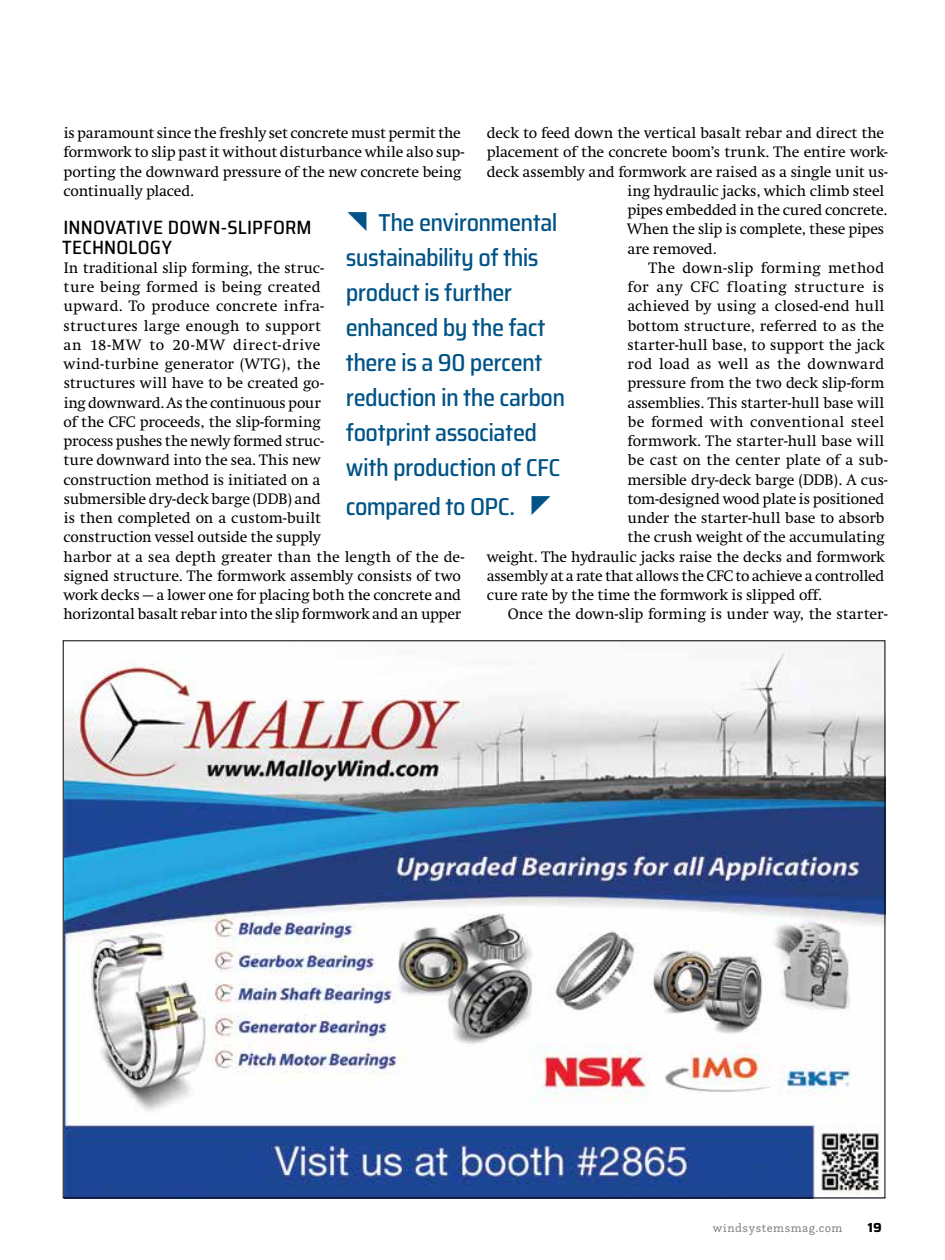
<style>
.page{position:relative;width:945px;height:1260px;background:#fff}
.page>*{position:absolute;margin:0;border:0;box-sizing:border-box;transform-origin:0 0}
.t1{font:500 semi-condensed 24.5px/35px "Saira";letter-spacing:-.02em;color:#005387}
.t2{font:500 semi-condensed 19.25px/19.2px "Saira";letter-spacing:.015em;color:#000}
.t3{font:15.75px/19.2px "Swift";letter-spacing:-.005em;color:#000}
.t4{font:15.75px "Swift";letter-spacing:.015em;color:#000}
.t5{font:15.75px "Swift";letter-spacing:.04em;color:#000}
.t6{font:15.75px "Swift";letter-spacing:.025em;color:#000}
.t7{font:15.75px "Swift";letter-spacing:.02em;color:#000}
.t8{font:700 13.12px "Saira";color:#000}
.t9{font:12.25px "Questa Slab";letter-spacing:.05em;color:#808285}
</style>
<div class="page">
<img style="left:65px;top:643px;width:818px;height:553px">
<p class="t3" style="left:487px;top:124px;width:399px">deck to feed down the vertical basalt rebar and direct the</p>
<p class="t3" style="left:487px;top:143px;width:402px">placement of the concrete boom’s trunk. The entire work-</p>
<p class="t3" style="left:487px;top:162px;width:402px">deck assembly and formwork are raised as a single unit us-</p>
<p class="t3" style="left:628px;top:181px;width:258px">ing hydraulic jacks, which climb steel</p>
<p class="t3" style="left:627px;top:201px;width:261px">pipes embedded in the cured concrete.</p>
<p class="t3" style="left:627px;top:220px;width:259px">When the slip is complete, these pipes</p>
<p class="t3" style="left:627px;top:239px;width:91px">are removed.</p>
<p class="t7" style="left:648px;top:259px;width:238px">The down-slip forming method</p>
<p class="t5" style="left:628px;top:279px;width:258px">for any CFC floating structure is</p>
<p class="t3" style="left:627px;top:297px;width:259px">achieved by using a closed-end hull</p>
<p class="t3" style="left:628px;top:316px;width:258px">bottom structure, referred to as the</p>
<p class="t3" style="left:628px;top:335px;width:259px">starter-hull base, to support the jack</p>
<p class="t6" style="left:628px;top:356px;width:259px">rod load as well as the downward</p>
<p class="t3" style="left:627px;top:374px;width:259px">pressure from the two deck slip-form</p>
<p class="t3" style="left:627px;top:393px;width:259px">assemblies. This starter-hull base will</p>
<p class="t4" style="left:628px;top:413px;width:258px">be formed with conventional steel</p>
<p class="t3" style="left:628px;top:432px;width:259px">formwork. The starter-hull base will</p>
<p class="t3" style="left:628px;top:451px;width:261px">be cast on the center plate of a sub-</p>
<p class="t3" style="left:628px;top:470px;width:262px">mersible dry-deck barge (DDB). A cus-</p>
<p class="t3" style="left:628px;top:489px;width:259px">tom-designed wood plate is positioned</p>
<p class="t3" style="left:627px;top:509px;width:258px">under the starter-hull base to absorb</p>
<p class="t3" style="left:628px;top:528px;width:259px">the crush weight of the accumulating</p>
<p class="t3" style="left:487px;top:547px;width:399px">weight. The hydraulic jacks raise the decks and formwork</p>
<p class="t3" style="left:487px;top:566px;width:399px">assembly at a rate that allows the CFC to achieve a controlled</p>
<p class="t3" style="left:487px;top:586px;width:336px">cure rate by the time the formwork is slipped off.</p>
<p class="t3" style="left:508px;top:605px;width:381px">Once the down-slip forming is under way, the starter-</p>
<p class="t3" style="left:64px;top:124px;width:402px">is paramount since the freshly set concrete must permit the formwork to slip past it without disturbance while also sup&shy;porting the downward pressure of the new concrete being continually placed.</p>
<p class="t2" style="left:62px;top:218px;width:251px">INNOVATIVE DOWN-SLIPFORM<br>TECHNOLOGY</p>
<p class="t3" style="left:63px;top:258px;width:402px">In traditional slip forming, the struc-<br>ture being formed is being created<br>upward. To produce concrete infra-<br>structures large enough to support<br>an 18-MW to 20-MW direct-drive<br>wind-turbine generator (WTG), the<br>structures will have to be created go-<br>ing downward. As the continuous pour<br>of the CFC proceeds, the slip-forming<br>process pushes the newly formed struc-<br>ture downward into the sea. This new<br>construction method is initiated on a<br>submersible dry-deck barge (DDB) and<br>is then completed on a custom-built<br>construction vessel outside the supply<br>harbor at a sea depth greater than the length of the de&shy;signed structure. The formwork assembly consists of two work decks — a lower one for placing both the concrete and horizontal basalt rebar into the slip formwork and an upper</p>
<h1 class="t1" style="left:346px;top:205px;width:221px;text-indent:33px">The environmental sustainability of this product is further enhanced by the fact there is a 90 percent reduction in the carbon footprint associated with production of CFC</h1>
<h1 class="t1" style="left:346px;top:488px;width:171px">compared to OPC.</h1>
<p class="t9" style="left:713px;top:1220px;width:131px">windsystemsmag.com</p>
<p class="t8" style="left:868px;top:1218px;width:16px">19</p>
</div>
